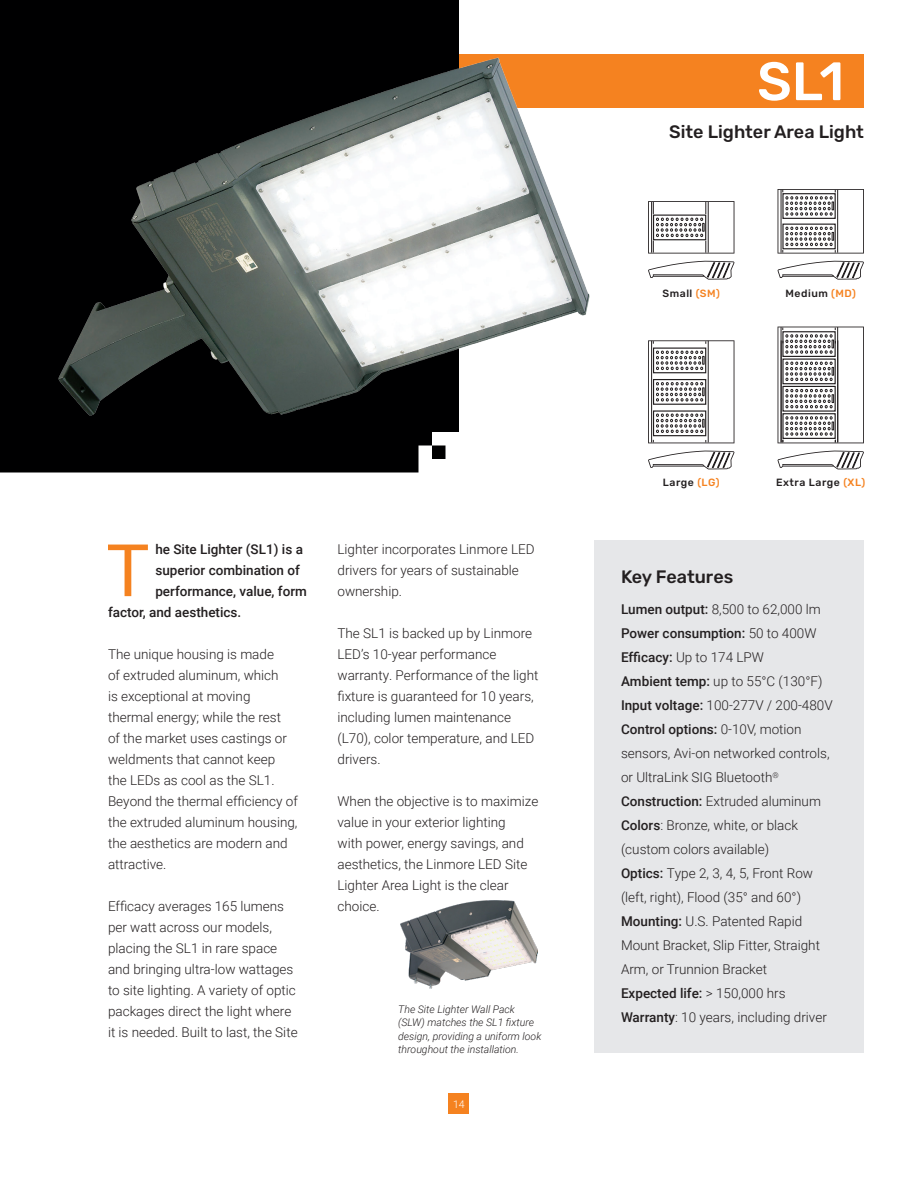
<style>
.page{position:relative;width:918px;height:1188px;background:#fff}
.page>*{position:absolute;margin:0;border:0;box-sizing:border-box;transform-origin:0 0}
.t1{font:72.6px "Roboto";color:#f58220}
.t2{font:500 54px "Rubik";color:#fff}
.t3{font:500 18px "Rubik";color:#231f20}
.Roboto_Medium{font:300 13.5px/21px "Roboto";color:#231f20}
.Roboto_Medium-2{font:500 13.5px "Roboto";color:#231f20}
.t4{font:italic 300 10.5px/13.5px "Roboto";color:#231f20}
.table_header_bar{font:500 10.5px "Rubik";letter-spacing:.05em;color:#231f20}
.t5{font:300 10.5px "Roboto";color:#fff}
.s1{color:#f58220}
.s2{font-weight:500}
.s3{font-weight:300}
</style>
<div class="page">
<div style="left:54px;top:54px;width:810px;height:54px;background:#f58220"></div>
<div style="left:0;top:0;width:459px;height:472px;background:#000001"></div>
<img style="left:54px;top:54px;width:536px;height:368px">
<div style="left:594px;top:540px;width:270px;height:513px;background:#e6e7e9"></div>
<svg style="left:777px;top:261px;width:87px;height:19px"></svg>
<svg style="left:778px;top:189px;width:86px;height:65px"></svg>
<svg style="left:648px;top:261px;width:86px;height:19px"></svg>
<svg style="left:648px;top:201px;width:86px;height:53px"></svg>
<svg style="left:648px;top:340px;width:86px;height:103px"></svg>
<svg style="left:648px;top:451px;width:86px;height:18px"></svg>
<svg style="left:777px;top:451px;width:87px;height:18px"></svg>
<svg style="left:778px;top:327px;width:86px;height:116px"></svg>
<img style="left:401px;top:901px;width:136px;height:88px">
<div style="left:449px;top:1094px;width:20px;height:20px;background:#f58220"></div>
<p class="t1" style="left:106px;top:519px;width:45px">T</p>
<p class="Roboto_Medium-2" style="left:155px;top:540px;width:149px">he Site Lighter (SL1) is a</p>
<p class="Roboto_Medium-2" style="left:155px;top:561px;width:146px">superior combination of</p>
<p class="Roboto_Medium-2" style="left:155px;top:582px;width:153px">performance, value, form</p>
<p class="Roboto_Medium-2" style="left:108px;top:603px;width:135px">factor, and aesthetics.</p>
<p class="Roboto_Medium" style="left:108px;top:643px;width:191px">The unique housing is made<br>of extruded aluminum, which<br>is exceptional at moving thermal energy; while the rest<br>of the market uses castings or weldments that cannot keep<br>the LEDs as cool as the SL1.<br>Beyond the thermal efficiency of the extruded aluminum housing, the aesthetics are modern and attractive.</p>
<p class="Roboto_Medium" style="left:108px;top:895px;width:191px">Efficacy averages 165 lumens per watt across our models, placing the SL1 in rare space and bringing ultra-low wattages to site lighting. A variety of optic packages direct the light where it is needed. Built to last, the Site</p>
<p class="Roboto_Medium" style="left:338px;top:538px;width:199px">Lighter incorporates Linmore LED drivers for years of sustainable ownership.</p>
<p class="Roboto_Medium" style="left:338px;top:622px;width:203px">The SL1 is backed up by Linmore<br>LED’s 10-year performance warranty. Performance of the light fixture is guaranteed for 10 years, including lumen maintenance (L70), color temperature, and LED drivers.</p>
<p class="Roboto_Medium" style="left:338px;top:790px;width:202px">When the objective is to maximize value in your exterior lighting<br>with power, energy savings, and aesthetics, the Linmore LED Site<br>Lighter Area Light is the clear choice.</p>
<p class="t4" style="left:398px;top:1002px;width:145px">The Site Lighter Wall Pack (SLW) matches the SL1 fixture design, providing a uniform look throughout the installation.</p>
<p class="t5" style="left:453px;top:1097px;width:13px">14</p>
<p class="t2" style="left:757px;top:50px;width:89px">SL1</p>
<p class="t3" style="left:669px;top:122px;width:196px">Site Lighter Area Light</p>
<p class="table_header_bar" style="left:663px;top:287px;width:59px">Small <span class="s1">(SM)</span></p>
<p class="table_header_bar" style="left:785px;top:287px;width:72px">Medium <span class="s1">(MD)</span></p>
<p class="table_header_bar" style="left:663px;top:477px;width:58px">Large <span class="s1">(LG)</span></p>
<p class="table_header_bar" style="left:776px;top:477px;width:91px">Extra Large <span class="s1">(XL)</span></p>
<p class="t3" style="left:621px;top:567px;width:114px">Key Features</p>
<p class="Roboto_Medium" style="left:621px;top:599px;width:201px"><span class="s2">Lumen output:</span> 8,500 to 62,000 lm</p>
<p class="Roboto_Medium-2" style="left:621px;top:624px;width:197px">Power consumption: <span class="s3">50 to 400W</span></p>
<p class="Roboto_Medium" style="left:621px;top:647px;width:144px"><span class="s2">Efficacy:</span> Up to 174 LPW</p>
<p class="Roboto_Medium" style="left:621px;top:671px;width:203px"><span class="s2">Ambient temp:</span> up to 55°C (130°F)</p>
<p class="Roboto_Medium" style="left:621px;top:695px;width:213px"><span class="s2">Input voltage:</span> 100-277V / 200-480V</p>
<p class="Roboto_Medium" style="left:621px;top:717px;width:210px;line-height:24px"><span class="s2">Control options:</span> 0-10V, motion sensors, Avi-on networked controls, or UltraLink SIG Bluetooth<sup>®</sup></p>
<p class="Roboto_Medium" style="left:621px;top:791px;width:202px"><span class="s2">Construction:</span> Extruded aluminum</p>
<p class="Roboto_Medium" style="left:621px;top:813px;width:178px;line-height:24px"><span class="s2">Colors</span>: Bronze, white, or black (custom colors available)</p>
<p class="Roboto_Medium" style="left:621px;top:861px;width:194px;line-height:24px"><span class="s2">Optics:</span> Type 2, 3, 4, 5, Front Row (left, right), Flood (35° and 60°)</p>
<p class="Roboto_Medium" style="left:621px;top:909px;width:201px;line-height:24px"><span class="s2">Mounting:</span> U.S. Patented Rapid<br>Mount Bracket, Slip Fitter, Straight<br>Arm, or Trunnion Bracket</p>
<p class="Roboto_Medium-2" style="left:621px;top:984px;width:166px">Expected life: <span class="s3">&gt; 150,000 hrs</span></p>
<p class="Roboto_Medium" style="left:621px;top:1007px;width:207px"><span class="s2">Warranty</span>: 10 years, including driver</p>
</div>
